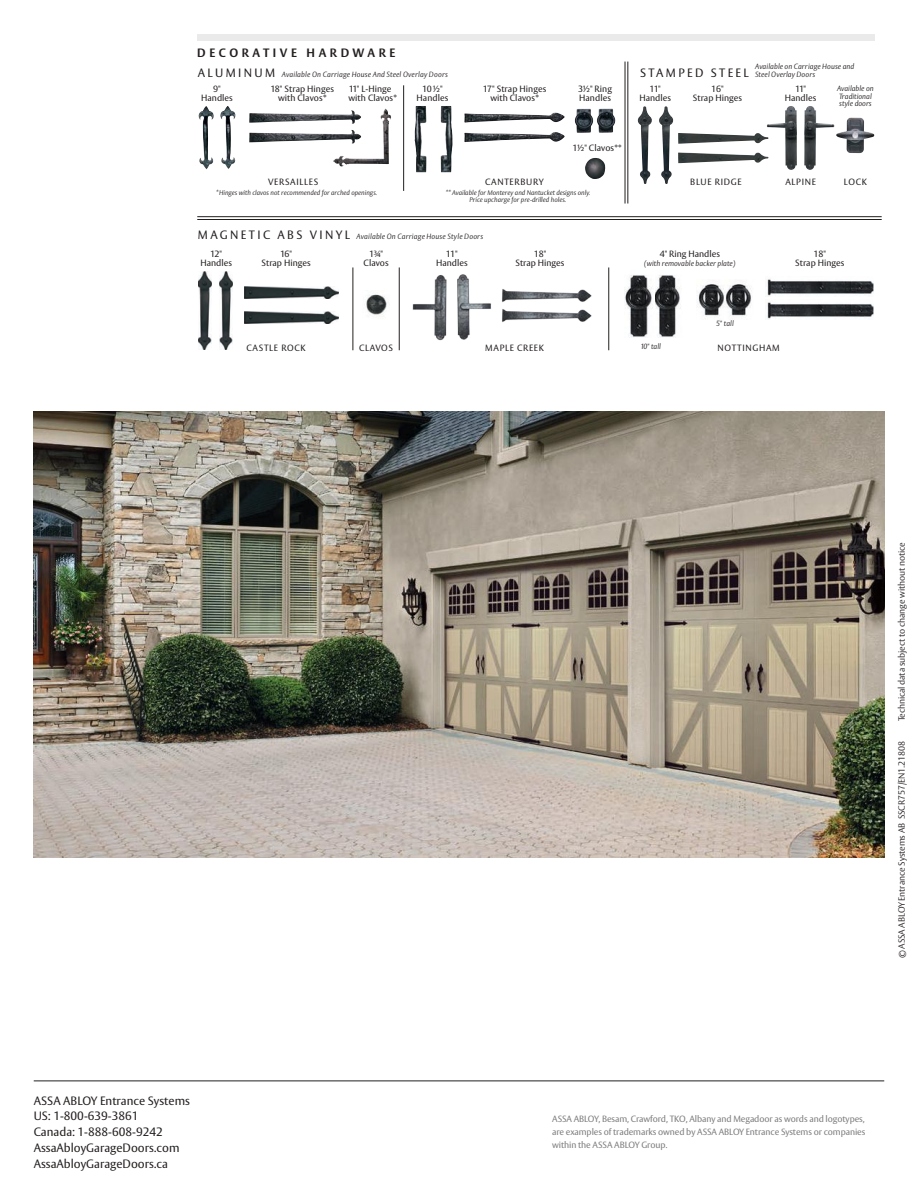
<style>
.page{position:relative;width:918px;height:1188px;background:#fff}
.page>*{position:absolute;margin:0;border:0;box-sizing:border-box;transform-origin:0 0}
.t1{font:12px/15.8px "ASSA Vesta";color:#241f1f}
.t2{font:700 12px "ASSA Vesta";letter-spacing:.3em;color:#241f1f}
.t3{font:12px "ASSA Vesta";letter-spacing:.2em;color:#241f1f}
.t4{font:9px/9px "ASSA Vesta";letter-spacing:.005em;color:#241f1f;text-align:center}
.t5{font:9px/12.8px "ASSA Vesta";letter-spacing:-.01em;color:#7d7c7e;text-align:justify}
.t6{font:300 9px "ASSA Vesta";letter-spacing:-.01em;color:#241f1f}
.t7{font:9px "ASSA Vesta";letter-spacing:.075em;color:#241f1f}
.t8{font:italic 300 7.5px/7.5px "ASSA Vesta";letter-spacing:.01em;color:#241f1f}
.t9{font:italic 300 6.75px/7.5px "ASSA Vesta";color:#241f1f;text-align:center}
.s1{font-weight:400;font-style:normal;font-size:12px}
</style>
<div class="page">
<hr style="left:34px;top:1081px;width:850px;height:1px;background:#241f1f">
<img style="left:34px;top:412px;width:850px;height:445px">
<hr style="left:625px;top:62px;width:1px;height:142px;background:#241f1f">
<hr style="left:628px;top:62px;width:1px;height:142px;background:#241f1f">
<hr style="left:197px;top:219px;width:685px;height:1px;background:#241f1f">
<hr style="left:197px;top:216px;width:685px;height:1px;background:#241f1f">
<div style="left:197px;top:34px;width:678px;height:6px;background:#ebeaea"></div>
<hr style="left:403px;top:85px;width:1px;height:106px;background:#241f1f">
<img style="left:333px;top:109px;width:52px;height:57px">
<img style="left:249px;top:110px;width:112px;height:14px">
<img style="left:249px;top:130px;width:112px;height:14px">
<img style="left:198px;top:106px;width:37px;height:63px">
<img style="left:464px;top:113px;width:101px;height:10px">
<img style="left:464px;top:132px;width:101px;height:10px">
<img style="left:575px;top:109px;width:40px;height:24px">
<img style="left:415px;top:106px;width:38px;height:66px">
<img style="left:638px;top:106px;width:14px;height:78px">
<img style="left:659px;top:106px;width:14px;height:78px">
<img style="left:678px;top:133px;width:89px;height:11px">
<img style="left:678px;top:152px;width:89px;height:11px">
<img style="left:585px;top:158px;width:21px;height:21px">
<img style="left:767px;top:106px;width:30px;height:64px">
<img style="left:804px;top:106px;width:30px;height:64px">
<img style="left:836px;top:118px;width:38px;height:35px">
<img style="left:198px;top:271px;width:13px;height:79px">
<img style="left:219px;top:271px;width:13px;height:79px">
<img style="left:767px;top:279px;width:107px;height:18px">
<img style="left:767px;top:302px;width:107px;height:17px">
<img style="left:624px;top:275px;width:57px;height:63px">
<img style="left:697px;top:284px;width:27px;height:32px">
<img style="left:724px;top:284px;width:28px;height:32px">
<img style="left:366px;top:294px;width:21px;height:23px">
<img style="left:245px;top:287px;width:93px;height:12px">
<img style="left:245px;top:311px;width:93px;height:12px">
<img style="left:412px;top:274px;width:79px;height:67px">
<img style="left:502px;top:289px;width:90px;height:33px">
<hr style="left:353px;top:267px;width:1px;height:83px;background:#241f1f">
<hr style="left:399px;top:267px;width:1px;height:83px;background:#241f1f">
<hr style="left:609px;top:267px;width:1px;height:83px;background:#241f1f">
<h1 class="t2" style="left:197px;top:45px;width:200px">DECORATIVE HARDWARE</h1>
<p class="t8" style="left:198px;top:71px;width:252px"><span class="s1">A L U M I N U M</span> Available On Carriage House And Steel Overlay Doors</p>
<p class="t4" style="left:201px;top:85px;width:33px">9"<br>Handles</p>
<p class="t4" style="left:270px;top:85px;width:65px">18" Strap Hinges with Clavos*</p>
<p class="t4" style="left:348px;top:85px;width:50px;text-align:left">11" L-Hinge with Clavos*</p>
<p class="t4" style="left:417px;top:85px;width:33px">10 ½"<br>Handles</p>
<p class="t4" style="left:578px;top:85px;width:36px;text-align:left">3½" Ring<br>Handles</p>
<p class="t4" style="left:483px;top:85px;width:65px">17" Strap Hinges with Clavos*</p>
<p class="t7" style="left:268px;top:177px;width:52px">VERSAILLES</p>
<p class="t9" style="left:216px;top:189px;width:163px">*Hinges with clavos not recommended for arched openings.</p>
<p class="t7" style="left:485px;top:177px;width:60px">CANTERBURY</p>
<p class="t4" style="left:572px;top:144px;width:51px">1½" Clavos**</p>
<p class="t9" style="left:445px;top:189px;width:147px">** Available for Monterey and Nantucket designs only.<br>Price upcharge for pre-drilled holes.</p>
<p class="t8" style="left:198px;top:233px;width:287px"><span class="s1">M AG N E T I C A B S V I N Y L</span> Available On Carriage House Style Doors</p>
<p class="t4" style="left:200px;top:249px;width:33px">12"<br>Handles</p>
<p class="t4" style="left:262px;top:249px;width:51px">16"<br>Strap Hinges</p>
<p class="t4" style="left:364px;top:249px;width:27px">1 ¾"<br>Clavos</p>
<p class="t4" style="left:436px;top:249px;width:33px">11"<br>Handles</p>
<p class="t4" style="left:515px;top:249px;width:51px">18"<br>Strap Hinges</p>
<p class="t8" style="left:755px;top:62px;width:101px;line-height:8.2px">Available on Carriage House and<br>Steel Overlay Doors</p>
<p class="t8" style="left:837px;top:85px;width:38px">Available on<br>Traditional style doors</p>
<h1 class="t3" style="left:640px;top:65px;width:110px">STAMPED STEEL</h1>
<p class="t4" style="left:639px;top:85px;width:33px">11"<br>Handles</p>
<p class="t4" style="left:693px;top:85px;width:51px">16"<br>Strap Hinges</p>
<p class="t4" style="left:785px;top:85px;width:33px">11"<br>Handles</p>
<p class="t7" style="left:690px;top:177px;width:53px">BLUE RIDGE</p>
<p class="t4" style="left:785px;top:178px;width:32px">ALPINE</p>
<p class="t4" style="left:844px;top:178px;width:25px">LOCK</p>
<p class="t4" style="left:660px;top:249px;width:62px">4" Ring Handles</p>
<p class="t8" style="left:644px;top:260px;width:93px">(with removable backer plate)</p>
<p class="t4" style="left:795px;top:249px;width:51px">18"<br>Strap Hinges</p>
<p class="t7" style="left:246px;top:342px;width:61px">CASTLE ROCK</p>
<p class="t4" style="left:359px;top:343px;width:36px">CLAVOS</p>
<p class="t7" style="left:485px;top:342px;width:60px">MAPLE CREEK</p>
<p class="t8" style="left:640px;top:343px;width:22px">10" tall</p>
<p class="t8" style="left:716px;top:320px;width:19px">5" tall</p>
<p class="t7" style="left:718px;top:342px;width:64px">NOTTINGHAM</p>
<h1 class="t1" style="left:34px;top:1093px;width:158px">ASSA ABLOY Entrance Systems<br>US: 1-800-639-3861<br>Canada: 1-888-608-9242<br>AssaAbloyGarageDoors.com<br>AssaAbloyGarageDoors.ca</h1>
<p class="t6" style="left:896px;top:721px;width:181px;rotate:-90deg">Technical data subject to change without notice</p>
<p class="t6" style="left:896px;top:958px;width:219px;rotate:-90deg">© ASSA ABLOY Entrance Systems AB SSCR757/EN1.21808</p>
<p class="t5" style="left:552px;top:1113px;width:315px">ASSA ABLOY, Besam, Crawford, TKO, Albany and Megadoor as words and logotypes, are examples of trademarks owned by ASSA ABLOY Entrance Systems or companies within the ASSA ABLOY Group.</p>
</div>
